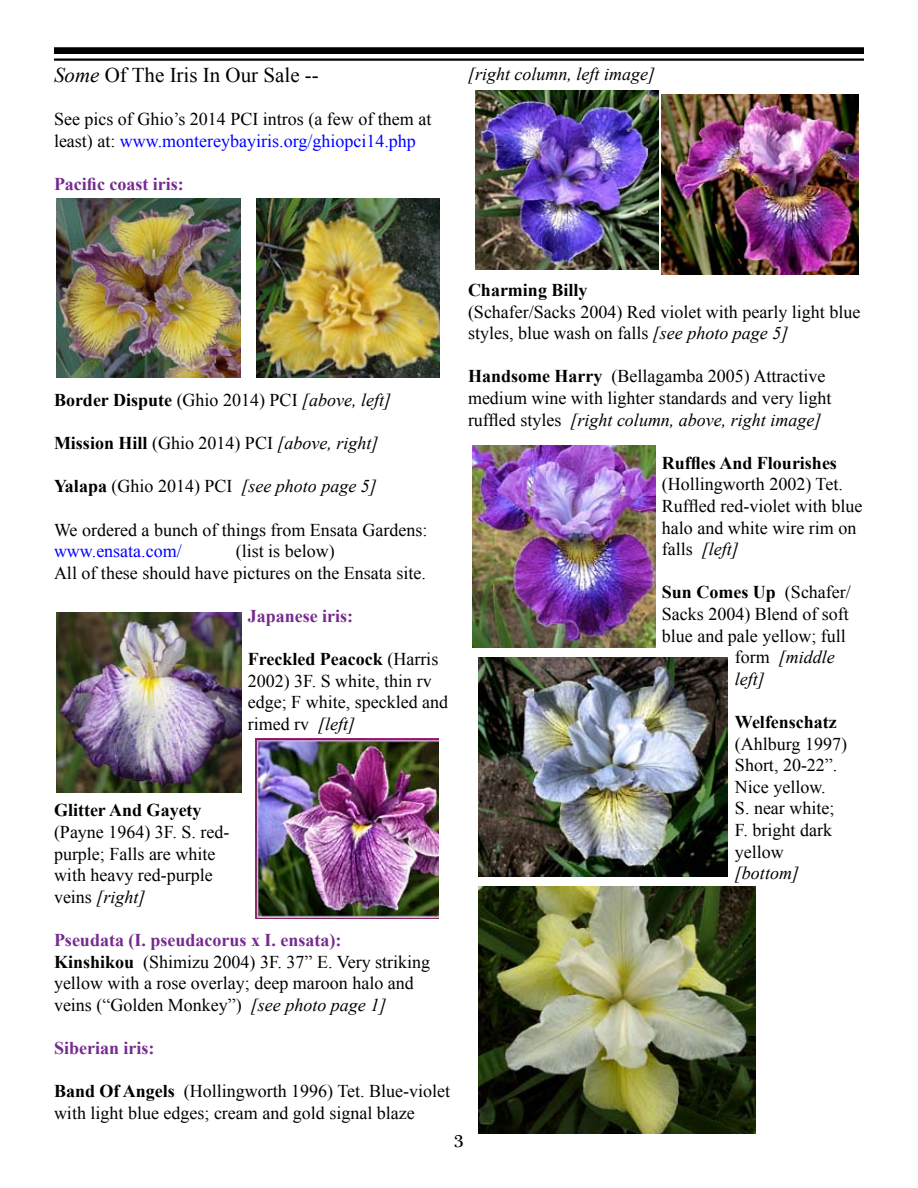
<style>
.page{position:relative;width:918px;height:1188px;background:#fff}
.page>*{position:absolute;margin:0;border:0;box-sizing:border-box;transform-origin:0 0}
.t1{font:21px "Times New Roman";color:#000}
.t2{font:18px/21.6px "Times New Roman";color:#000}
.t3{font:700 18px "Times New Roman";color:#000}
.t4{font:italic 18px "Times New Roman";color:#000}
.t5{font:700 18px "Times New Roman";color:#772a8f}
.t6{font:18px "Times New Roman";color:#00f}
.t7{font:18px "Plantagenet Cherokee";color:#000}
.s1{font-style:italic}
.s2{color:#00f}
.s3{font-weight:400}
.s4{font-weight:400;font-style:italic}
.s5{font-weight:700}
.s6{font-weight:700;font-style:normal}
.s7{font-style:normal}
.s8{font-weight:700;color:#772a8f}
</style>
<div class="page">
<div style="left:54px;top:47px;width:810px;height:7px;background:#000"></div>
<hr style="left:54px;top:58px;width:810px;height:3px;background:#000">
<img style="left:255px;top:739px;width:184px;height:180px">
<img style="left:57px;top:198px;width:183px;height:180px">
<img style="left:256px;top:198px;width:184px;height:180px">
<img style="left:57px;top:612px;width:184px;height:180px">
<img style="left:475px;top:90px;width:184px;height:180px">
<img style="left:662px;top:94px;width:196px;height:180px">
<img style="left:472px;top:446px;width:184px;height:202px">
<img style="left:478px;top:657px;width:250px;height:220px">
<img style="left:478px;top:886px;width:278px;height:248px">
<p class="t1" style="left:54px;top:61px;width:266px"><span class="s1">Some</span> Of The Iris In Our Sale --</p>
<p class="t2" style="left:54px;top:108px;width:379px">See pics of Ghio’s 2014 PCI intros (a few of them at least) at: <span class="s2">www.montereybayiris.org/ghiopci14.php</span></p>
<p class="t5" style="left:54px;top:172px;width:131px">Pacific coast iris:</p>
<p class="t4" style="left:468px;top:62px;width:189px">[right column, left image]</p>
<p class="t3" style="left:54px;top:388px;width:339px">Border Dispute <span class="s3">(Ghio 2014) PCI</span> <span class="s4">[above, left]</span></p>
<p class="t2" style="left:54px;top:432px;width:326px"><span class="s5">Mission Hill</span> (Ghio 2014) PCI <span class="s1">[above, right]</span></p>
<p class="t4" style="left:54px;top:474px;width:324px"><span class="s6">Yalapa</span> <span class="s7">(Ghio 2014) PCI</span> [see photo page 5]</p>
<p class="t2" style="left:54px;top:519px;width:375px">We ordered a bunch of things from Ensata Gardens:</p>
<p class="t6" style="left:54px;top:539px;width:129px">www.ensata.com/</p>
<p class="t2" style="left:54px;top:540px;width:373px;text-indent:182px">(list is below)<br>All of these should have pictures on the Ensata site.</p>
<p class="t5" style="left:248px;top:604px;width:107px">Japanese iris:</p>
<p class="t2" style="left:248px;top:648px;width:202px"><span class="s5">Freckled Peacock</span> (Harris<br>2002) 3F. S white, thin rv edge; F white, speckled and rimed rv <span class="s1">[left]</span></p>
<p class="t3" style="left:54px;top:798px;width:149px">Glitter And Gayety</p>
<p class="t2" style="left:54px;top:821px;width:177px">(Payne 1964) 3F. S. red&shy;purple; Falls are white with heavy red-purple veins <span class="s1">[right]</span></p>
<p class="t2" style="left:54px;top:929px;width:378px"><span class="s8">Pseudata (I. pseudacorus x I. ensata):<br></span><span class="s5">Kinshikou</span> (Shimizu 2004) 3F. 37” E. Very striking yellow with a rose overlay; deep maroon halo and veins (“Golden Monkey”) <span class="s1">[see photo page 1]</span></p>
<p class="t5" style="left:54px;top:1036px;width:102px">Siberian iris:</p>
<p class="t2" style="left:54px;top:1080px;width:398px"><span class="s5">Band Of Angels</span> (Hollingworth 1996) Tet. Blue-violet with light blue edges; cream and gold signal blaze</p>
<p class="t3" style="left:468px;top:278px;width:121px">Charming Billy</p>
<p class="t2" style="left:468px;top:300px;width:394px">(Schafer/Sacks 2004) Red violet with pearly light blue styles, blue wash on falls <span class="s1">[see photo page 5]</span></p>
<p class="t2" style="left:468px;top:365px;width:365px"><span class="s5">Handsome Harry</span> (Bellagamba 2005) Attractive medium wine with lighter standards and very light ruffled styles <span class="s1">[right column, above, right image]</span></p>
<p class="t3" style="left:662px;top:450px;width:177px">Ruffles And Flourishes</p>
<p class="t2" style="left:662px;top:473px;width:202px">(Hollingworth 2002) Tet.<br>Ruffled red-violet with blue halo and white wire rim on falls <span class="s1">[left]</span></p>
<p class="t3" style="left:662px;top:580px;width:191px">Sun Comes Up <span class="s3">(Schafer/</span></p>
<p class="t2" style="left:662px;top:603px;width:188px">Sacks 2004) Blend of soft</p>
<p class="t2" style="left:662px;top:624px;width:185px">blue and pale yellow; full</p>
<p class="t4" style="left:735px;top:645px;width:101px"><span class="s7">form</span> [middle</p>
<p class="t4" style="left:735px;top:666px;width:32px">left]</p>
<p class="t3" style="left:735px;top:710px;width:103px">Welfenschatz</p>
<p class="t2" style="left:735px;top:732px;width:114px">(Ahlburg 1997)<br>Short, 20-22”.<br>Nice yellow.<br>S. near white;<br>F. bright dark yellow</p>
<p class="t4" style="left:735px;top:861px;width:66px">[bottom]</p>
<p class="t7" style="left:454px;top:1129px;width:11px">3</p>
</div>
